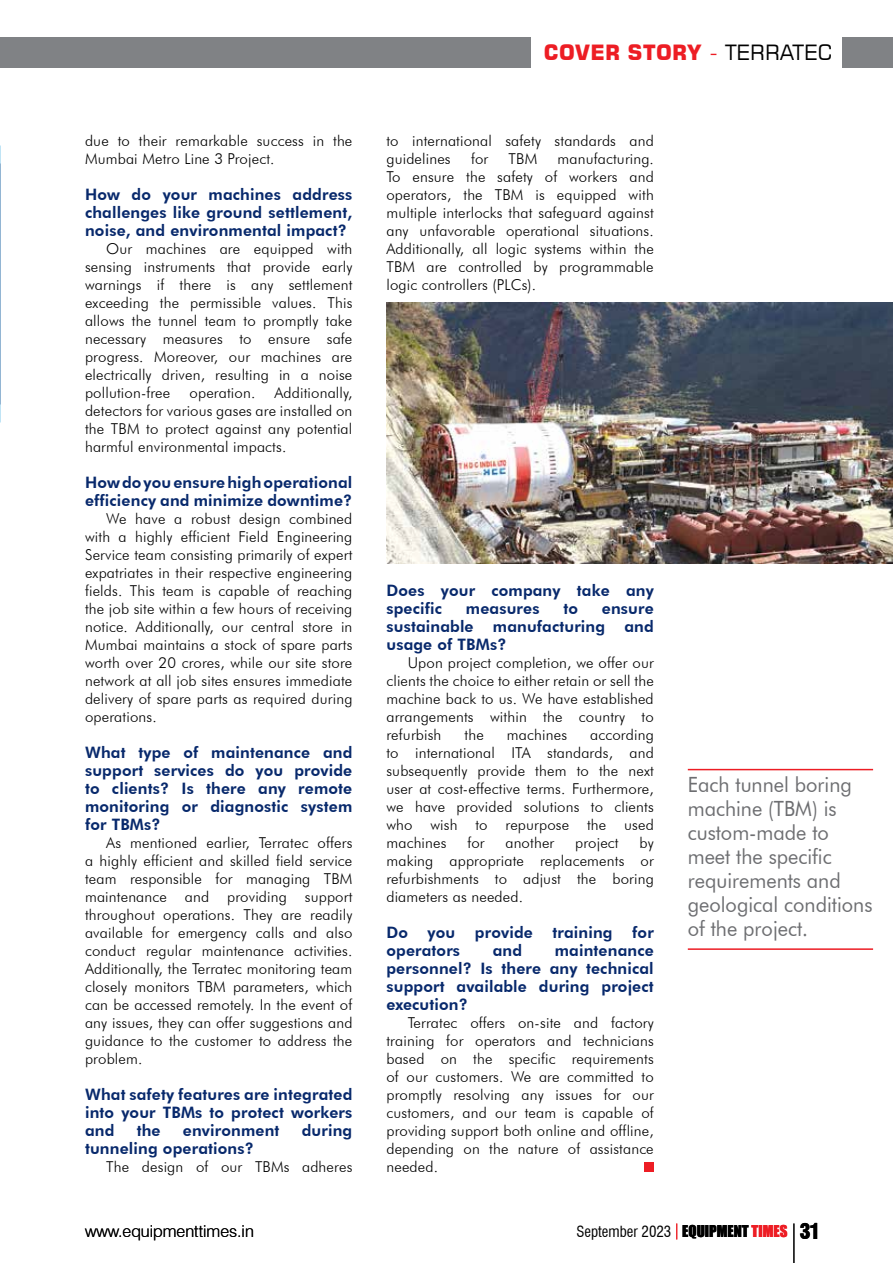
<style>
.page{position:relative;width:893px;height:1263px;background:#fff}
.page>*{position:absolute;margin:0;border:0;box-sizing:border-box;transform-origin:0 0}
.t1{font:21px/24px "Futura BT";color:#6d6e71;scale:.95 1}
.t2{font:700 21px "Square 721 BT";letter-spacing:.01em;color:#ed1d24}
.t3{font:21px "Square 721 BT";letter-spacing:.01em;color:#000}
.t4{font:900 condensed 21px "Swiss 721 BT";color:#000}
.t5{font:300 16.5px "Swiss 721 BT";color:#000}
.t6{font:800 15.75px/18px "Futura BT";letter-spacing:.01em;color:#08296c;text-align:justify}
.t7{font:300 15px/18px "Futura BT";letter-spacing:.01em;color:#000;text-align:justify}
.t8{font:15px "Impact";color:#000}
.t9{font:condensed 15px "Swiss 721 BT";color:#000}
.s1{font-weight:400}
.s2{font-weight:400;color:#000}
.s3{color:#ed1d24}
</style>
<div class="page">
<div style="left:0;top:37px;width:893px;height:30px;background:#808285"></div>
<div style="left:533px;top:31px;width:309px;height:42px;background:#fff"></div>
<hr style="left:688px;top:769px;width:185px;height:1px;background:#ed1d24">
<hr style="left:688px;top:948px;width:185px;height:2px;background:#ed1d24">
<svg style="left:676px;top:1223px;width:1px;height:16px"></svg>
<hr style="left:793px;top:1223px;width:1px;height:40px;background:#000">
<img style="left:386px;top:302px;width:507px;height:262px">
<div style="left:645px;top:1162px;width:9px;height:10px;background:#ed1d24"></div>
<p class="t7" style="left:85px;top:131px;width:269px">due to their remarkable success in the<br>Mumbai Metro Line 3 Project.</p>
<p class="t6" style="left:85px;top:185px;width:269px">How do your machines address challenges like ground settlement, noise, and environmental impact?</p>
<p class="t7" style="left:85px;top:239px;width:269px;text-indent:21px">Our machines are equipped with sensing instruments that provide early warnings if there is any settlement exceeding the permissible values. This allows the tunnel team to promptly take necessary measures to ensure safe progress. Moreover, our machines are electrically driven, resulting in a noise pollution-free</p>
<p class="t7" style="left:85px;top:383px;width:269px;text-indent:189px">Additionally, detectors for various gases are installed on the TBM to protect against any potential harmful environmental impacts.</p>
<p class="t6" style="left:85px;top:473px;width:269px">How do you ensure high operational efficiency and minimize downtime?</p>
<p class="t7" style="left:85px;top:509px;width:269px;text-indent:21px">We have a robust design combined with a highly efficient Field Engineering Service team consisting primarily of expert expatriates in their respective engineering fields. This team is capable of reaching the job site within a few hours of receiving notice. Additionally, our central store in Mumbai maintains a stock of spare parts worth over 20 crores, while our site store network at all job sites ensures immediate delivery of spare parts as required during operations.</p>
<p class="t6" style="left:85px;top:743px;width:269px">What type of maintenance and support services do you provide to clients? Is there any remote monitoring or diagnostic system for TBM</p>
<p class="t7" style="left:190px;top:383px;width:67px">operation.</p>
<p class="t6" style="left:144px;top:815px;width:18px">s?</p>
<p class="t7" style="left:85px;top:833px;width:269px;text-indent:21px">As mentioned earlier, Terratec offers a highly efficient and skilled field service team responsible for managing TBM maintenance and providing support throughout operations. They are readily available for emergency calls and also conduct regular maintenance activities.<br>Additionally, the Terratec monitoring team closely monitors TBM parameters, which can be accessed remotely. In the event of any issues, they can offer suggestions and guidance to the customer to address the problem.</p>
<p class="t6" style="left:85px;top:1085px;width:269px">What safety features are integrated into your TBM</p>
<p class="t6" style="left:195px;top:1103px;width:159px">s to protect workers</p>
<p class="t6" style="left:85px;top:1121px;width:31px">and</p>
<p class="t6" style="left:137px;top:1121px;width:25px">the</p>
<p class="t6" style="left:183px;top:1121px;width:98px">environment</p>
<p class="t6" style="left:302px;top:1121px;width:52px">during</p>
<p class="t6" style="left:85px;top:1139px;width:170px">tunneling operations?</p>
<p class="t7" style="left:106px;top:1157px;width:248px">The design of our TBMs adheres</p>
<h1 class="t2" style="left:544px;top:39px;width:287px">COVER STORY <span class="s1">-</span> <span class="s2">TERRATEC</span></h1>
<h1 class="t3" style="left:724px;top:39px;width:109px">JCB INDIA</h1>
<p class="t7" style="left:386px;top:131px;width:269px">to international safety standards and guidelines</p>
<p class="t7" style="left:386px;top:149px;width:269px;text-indent:171px">manufacturing.<br>To ensure the safety of workers and operators, the TBM is equipped with multiple interlocks that safeguard against any unfavorable operational situations.<br>Additionally, all logic systems within the TBM are controlled by programmable logic controllers (PLCs).</p>
<p class="t7" style="left:471px;top:149px;width:19px">for</p>
<p class="t7" style="left:509px;top:149px;width:30px">TBM</p>
<p class="t6" style="left:386px;top:581px;width:269px">Does your company take any specific</p>
<p class="t6" style="left:466px;top:599px;width:75px">measures</p>
<p class="t6" style="left:563px;top:599px;width:16px">to</p>
<p class="t6" style="left:386px;top:599px;width:269px;text-indent:215px">ensure sustainable manufacturing and usage of TBM</p>
<p class="t6" style="left:490px;top:635px;width:18px">s?</p>
<p class="t7" style="left:386px;top:653px;width:269px;text-indent:21px">Upon project completion, we offer our clients the choice to either retain or sell the machine back to us. We have established arrangements within the country to refurbish</p>
<p class="t7" style="left:386px;top:725px;width:269px;text-indent:204px">according to international ITA standards, and subsequently provide them to the next user at cost-effective terms. Furthermore, we have provided solutions to clients who wish to repurpose the used machines</p>
<p class="t7" style="left:465px;top:725px;width:21px">the</p>
<p class="t7" style="left:507px;top:725px;width:62px">machines</p>
<p class="t7" style="left:467px;top:833px;width:19px">for</p>
<p class="t7" style="left:505px;top:833px;width:50px">another</p>
<p class="t7" style="left:575px;top:833px;width:45px">project</p>
<p class="t7" style="left:386px;top:833px;width:269px;text-indent:253px">by making appropriate replacements or refurbishments to adjust the boring diameters as needed.</p>
<p class="t6" style="left:386px;top:923px;width:269px">Do you provide training for operators</p>
<p class="t6" style="left:386px;top:941px;width:269px;text-indent:168px">maintenance personnel? Is there any technical support available during project execution?</p>
<p class="t7" style="left:386px;top:1013px;width:269px;text-indent:21px">Terratec offers on-site and factory training for operators and technicians based on the specific requirements of our customers. We are committed to promptly resolving any issues for our customers, and our team is capable of providing support both online and offline, depending on the nature of assistance needed.</p>
<p class="t6" style="left:493px;top:941px;width:31px">and</p>
<h1 class="t1" style="left:688px;top:772px;width:196px">Each tunnel boring machine (TBM) is custom-made to meet the specific requirements and geological conditions of the project.</h1>
<p class="t5" style="left:85px;top:1221px;width:170px">www.equipmenttimes.in</p>
<h1 class="t4" style="left:799px;top:1219px;width:23px">31</h1>
<p class="t8" style="left:682px;top:1220px;width:107px">EQUIPMENT <span class="s3">TIMES ES</span></p>
<p class="t9" style="left:576px;top:1223px;width:97px">September 2023</p>
<p class="t8" style="left:697px;top:1220px;width:38px">U ME</p>
</div>
